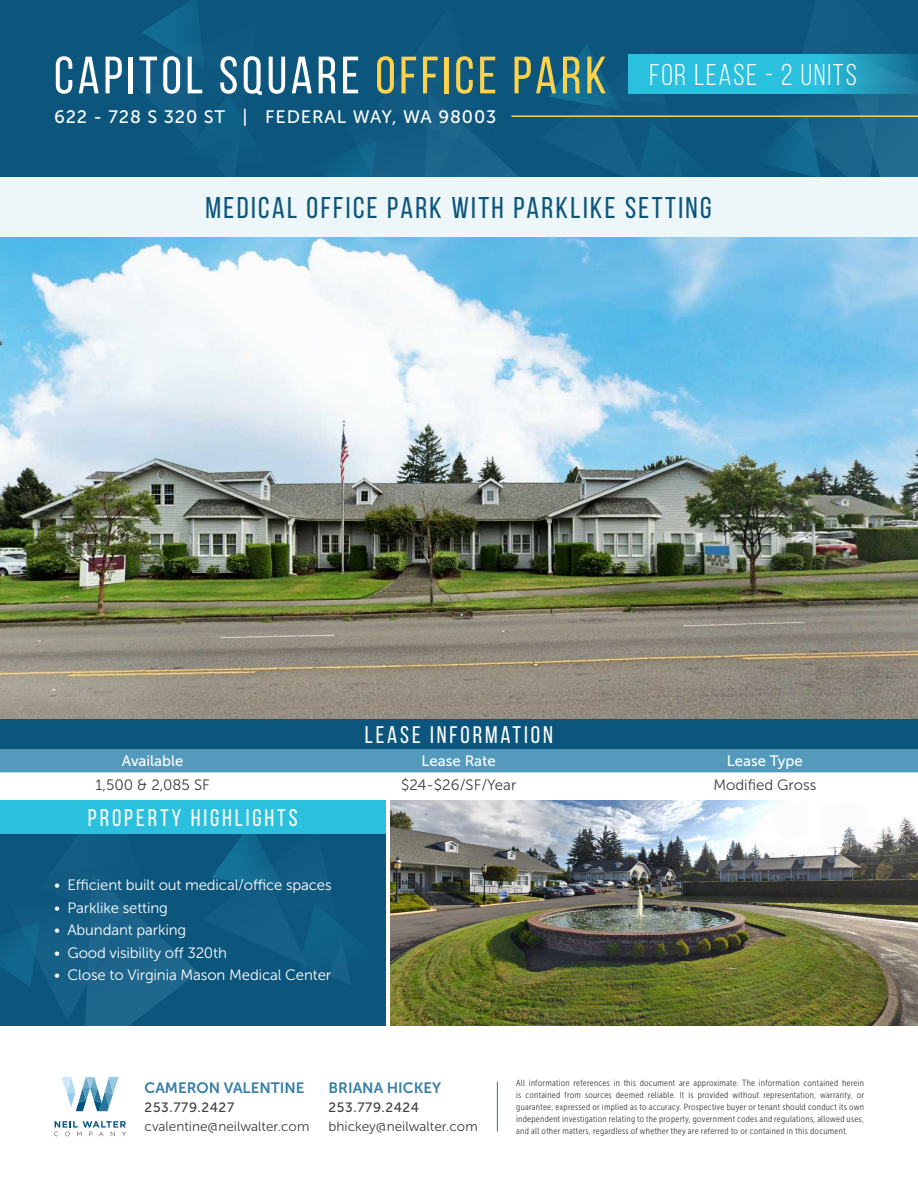
<style>
.page{position:relative;width:918px;height:1188px;background:#fff}
.page>*{position:absolute;margin:0;border:0;box-sizing:border-box;transform-origin:0 0}
.t1{font:52.5px "Bebas Neue";letter-spacing:.07em;color:#fff}
.t2{font:30px "Bebas Neue";letter-spacing:.08em;color:#0c557d}
.t3{font:30px "Bebas Neue";letter-spacing:.06em;color:#fff}
.t4{font:24px "Bebas Neue";letter-spacing:.12em;color:#fff}
.t5{font:18px "Museo Sans 500";letter-spacing:.05em;color:#fff}
.t6{font:15px "Museo Sans 300";letter-spacing:-.01em;color:#fff}
.t7{font:15px "Museo Sans 300";color:#3e3e3f}
.t8{font:15px "Museo Sans 700";color:#397ea4}
.t9{font:15px "Museo Sans 500";color:#fff}
.t10{font:13.5px "Museo Sans 300";color:#3e3e3f}
.t11{font:13.5px "Museo Sans 500";letter-spacing:.05em;color:#3e3e3f}
.t12{font:9px/12px "Museo Sans Cond 300";letter-spacing:.03em;color:#3e3e3f;text-align:justify}
.s1{color:#fdd34b}
</style>
<div class="page">
<svg style="left:0;top:834px;width:386px;height:191px;background:#105a81"></svg>
<div style="left:0;top:0;width:918px;height:177px;background:#0c557d"></div>
<svg style="left:142px;top:0;width:776px;height:177px"></svg>
<hr style="left:511px;top:115px;width:407px;height:2px;background:#fdd34b">
<svg style="left:628px;top:54px;width:290px;height:39px;background:#28b3d1"></svg>
<img style="left:0;top:236px;width:918px;height:483px">
<div style="left:0;top:177px;width:918px;height:59px;background:#edf6f9"></div>
<img style="left:390px;top:800px;width:528px;height:225px">
<hr style="left:497px;top:1082px;width:1px;height:49px;background:#22749c">
<svg style="left:54px;top:1121px;width:72px;height:15px"></svg>
<svg style="left:61px;top:1077px;width:58px;height:34px"></svg>
<div style="left:0;top:719px;width:918px;height:30px;background:#0c557d"></div>
<div style="left:0;top:749px;width:918px;height:23px;background:#539abc"></div>
<div style="left:0;top:800px;width:386px;height:34px;background:#2bc1de"></div>
<p class="t1" style="left:54px;top:47px;width:554px">CAPITOL SQUARE <span class="s1">OFFICE PARK</span></p>
<p class="t5" style="left:54px;top:107px;width:444px">622 - 728 S 320 ST | FEDERAL WAY, WA 98003</p>
<p class="t3" style="left:649px;top:59px;width:209px">FOR LEASE - 2 Units</p>
<p class="t2" style="left:206px;top:191px;width:508px">MEDICAL OFFICE PARK WITH PARKLIKE SETTING</p>
<p class="t4" style="left:365px;top:722px;width:190px">LEASE INFORMATION</p>
<p class="t9" style="left:122px;top:753px;width:63px">Available</p>
<p class="t9" style="left:422px;top:753px;width:76px">Lease Rate</p>
<p class="t9" style="left:727px;top:753px;width:78px">Lease Type</p>
<p class="t7" style="left:95px;top:776px;width:116px">1,500 &amp; 2,085 SF</p>
<p class="t7" style="left:401px;top:776px;width:117px">$24-$26/SF/Year</p>
<p class="t7" style="left:713px;top:776px;width:105px">Modified Gross</p>
<p class="t4" style="left:88px;top:805px;width:211px">PROPERTY HIGHLIGHTS</p>
<p class="t6" style="left:54px;top:877px;width:279px">• Efficient built out medical/office spaces</p>
<p class="t6" style="left:54px;top:900px;width:115px">• Parklike setting</p>
<p class="t6" style="left:54px;top:922px;width:134px">• Abundant parking</p>
<p class="t6" style="left:54px;top:945px;width:174px">• Good visibility off 320th</p>
<p class="t6" style="left:54px;top:967px;width:279px">• Close to Virginia Mason Medical Center</p>
<p class="t8" style="left:145px;top:1080px;width:161px">CAMERON VALENTINE</p>
<p class="t11" style="left:145px;top:1100px;width:91px">253.779.2427</p>
<p class="t10" style="left:145px;top:1120px;width:166px">cvalentine@neilwalter.com</p>
<p class="t8" style="left:329px;top:1080px;width:114px">BRIANA HICKEY</p>
<p class="t11" style="left:329px;top:1100px;width:92px">253.779.2424</p>
<p class="t10" style="left:329px;top:1120px;width:151px">bhickey@neilwalter.com</p>
<p class="t12" style="left:516px;top:1077px;width:349px">All information references in this document are approximate. The information contained herein is contained from sources deemed reliable. It is provided without representation, warranty, or guarantee, expressed or implied as to accuracy. Prospective buyer or tenant should conduct its own independent investigation relating to the property, government codes and regulations, allowed uses, and all other matters, regardless of whether they are referred to or contained in this document.</p>
</div>
